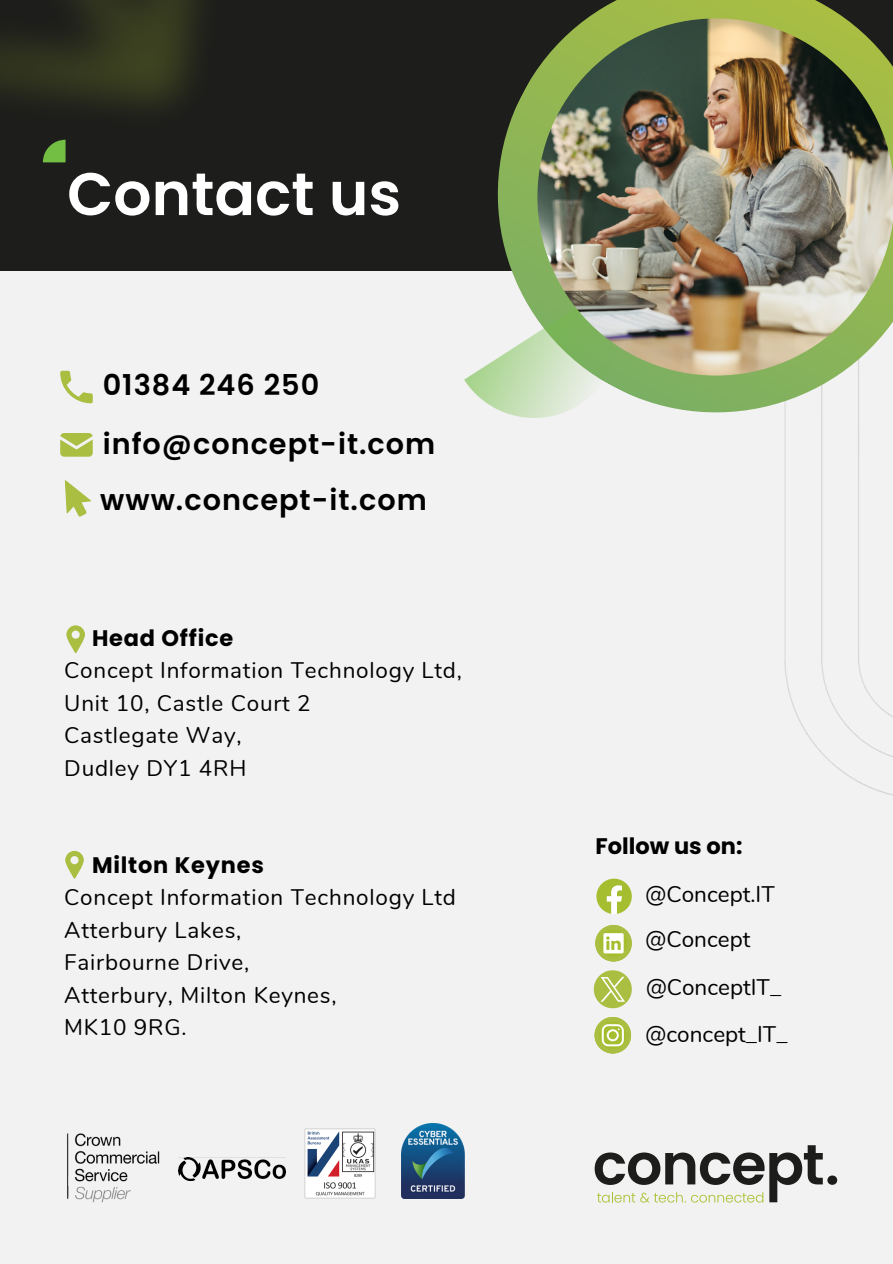
<style>
.page{position:relative;width:893px;height:1264px;background:#fff}
.page>*{position:absolute;margin:0;border:0;box-sizing:border-box;transform-origin:0 0}
.t1{font:600 60px "Poppins";color:#fff}
.t2{font:600 28.65px/59.2px "Poppins";letter-spacing:.035em;color:#000}
.t3{font:22.5px "Nunito";letter-spacing:.035em;color:#000}
.t4{font:22.5px "Nunito";color:#000}
.t5{font:700 22.5px "Poppins";letter-spacing:.035em;color:#000}
.t6{font:700 22.5px "Poppins";color:#000}
</style>
<div class="page">
<div style="left:0;top:0;width:892px;height:1263px;background:#f2f2f2"></div>
<svg style="left:594px;top:1145px;width:228px;height:57px"></svg>
<div style="left:827px;top:1175px;width:10px;height:9px;background:#1d1d1b;border-radius:50%"></div>
<svg style="left:595px;top:925px;width:36px;height:36px"></svg>
<svg style="left:596px;top:878px;width:35px;height:35px"></svg>
<svg style="left:594px;top:1017px;width:37px;height:36px"></svg>
<svg style="left:60px;top:433px;width:33px;height:23px"></svg>
<svg style="left:60px;top:371px;width:33px;height:32px"></svg>
<svg style="left:66px;top:625px;width:19px;height:28px"></svg>
<div style="left:72px;top:630px;width:8px;height:8px;background:#f2f2f2;border-radius:50%"></div>
<svg style="left:65px;top:850px;width:19px;height:28px"></svg>
<div style="left:70px;top:856px;width:9px;height:8px;background:#f2f2f2;border-radius:50%"></div>
<svg style="left:65px;top:480px;width:26px;height:36px"></svg>
<div style="left:0;top:0;width:892px;height:271px;background:#1d1d1b"></div>
<img style="left:784px;top:488px;width:108px;height:307px">
<svg style="left:497px;top:0;width:362px;height:488px"></svg>
<img style="left:464px;top:290px;width:153px;height:127px">
<img style="left:0;top:0;width:199px;height:163px">
<img style="left:537px;top:18px;width:355px;height:357px">
<svg style="left:593px;top:970px;width:38px;height:38px"></svg>
<img style="left:178px;top:1157px;width:107px;height:23px">
<img style="left:304px;top:1128px;width:71px;height:70px">
<img style="left:67px;top:1133px;width:93px;height:70px">
<img style="left:401px;top:1123px;width:63px;height:75px">
<p class="t1" style="left:67px;top:152px;width:335px">Contact us</p>
<h2 class="t2" style="left:103px;top:355px;width:334px">01384 246 250 info@concept-it.com</h2>
<p class="t2" style="left:100px;top:470px;width:328px">www.concept-it.com</p>
<p class="t5" style="left:92px;top:622px;width:143px">Head Office</p>
<p class="t3" style="left:64px;top:655px;width:399px">Concept Information Technology Ltd,</p>
<p class="t3" style="left:64px;top:688px;width:248px">Unit 10, Castle Court 2</p>
<h1 class="t3" style="left:64px;top:720px;width:179px">Castlegate Way,</h1>
<p class="t3" style="left:64px;top:753px;width:184px">Dudley DY1 4RH</p>
<p class="t5" style="left:92px;top:849px;width:173px">Milton Keynes</p>
<p class="t3" style="left:64px;top:882px;width:393px">Concept Information Technology Ltd</p>
<h2 class="t3" style="left:64px;top:915px;width:179px">Atterbury Lakes,</h2>
<p class="t3" style="left:64px;top:947px;width:186px">Fairbourne Drive,</p>
<p class="t3" style="left:64px;top:979px;width:274px">Atterbury, Milton Keynes,</p>
<p class="t3" style="left:64px;top:1012px;width:124px">MK10 9RG.</p>
<p class="t6" style="left:595px;top:830px;width:148px">Follow us on:</p>
<p class="t4" style="left:645px;top:878px;width:131px">@Concept.IT</p>
<p class="t4" style="left:645px;top:923px;width:106px">@Concept</p>
<p class="t4" style="left:646px;top:972px;width:137px">@ConceptIT_</p>
<p class="t4" style="left:645px;top:1019px;width:143px">@concept_IT_</p>
</div>
